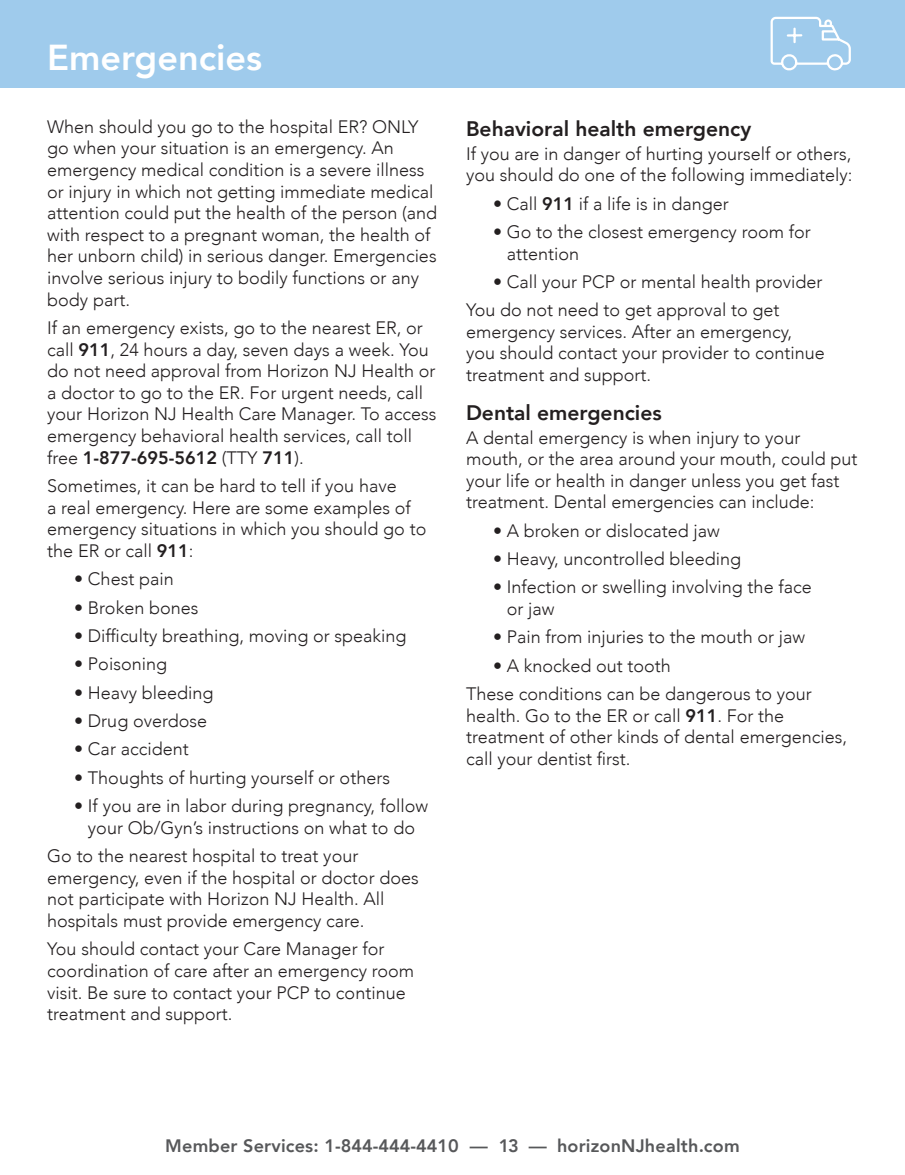
<style>
.page{position:relative;width:905px;height:1175px;background:#fff}
.page>*{position:absolute;margin:0;border:0;box-sizing:border-box;transform-origin:0 0}
.t1{font:800 36px "Avenir";color:#fff}
.t2{font:800 21px "Avenir";color:#231f20}
.t3{font:300 18px/21.6px "Avenir";color:#231f20}
.t4{font:800 18px "Avenir";letter-spacing:.01em;color:#57585a}
.s1{font-weight:800}
</style>
<div class="page">
<div style="left:0;top:0;width:904px;height:88px;background:#9fcbec"></div>
<svg style="left:770px;top:17px;width:80px;height:53px"></svg>
<h1 class="t1" style="left:47px;top:29px;width:216px">Emergencies</h1>
<p class="t3" style="left:47px;top:116px;width:391px">When should you go to the hospital ER? ONLY go when your situation is an emergency. An emergency medical condition is a severe illness or injury in which not getting immediate medical attention could put the health of the person (and with respect to a pregnant woman, the health of her unborn child) in serious danger. Emergencies involve serious injury to bodily functions or any body part.</p>
<p class="t3" style="left:47px;top:317px;width:390px">If an emergency exists, go to the nearest ER, or call <span class="s1">911</span>, 24 hours a day, seven days a week. You do not need approval from Horizon NJ Health or a doctor to go to the ER. For urgent needs, call your Horizon NJ Health Care Manager. To access emergency behavioral health services, call toll free <span class="s1">1-877-695-5612</span> (TTY <span class="s1">711</span>).</p>
<p class="t3" style="left:47px;top:475px;width:380px">Sometimes, it can be hard to tell if you have<br>a real emergency. Here are some examples of emergency situations in which you should go to the ER or call <span class="s1">911</span>:</p>
<p class="t3" style="left:74px;top:568px;width:101px">• Chest pain</p>
<p class="t3" style="left:74px;top:596px;width:126px">• Broken bones</p>
<p class="t3" style="left:74px;top:625px;width:334px">• Difficulty breathing, moving or speaking</p>
<p class="t3" style="left:74px;top:653px;width:94px">• Poisoning</p>
<p class="t3" style="left:74px;top:681px;width:141px">• Heavy bleeding</p>
<p class="t3" style="left:74px;top:710px;width:134px">• Drug overdose</p>
<p class="t3" style="left:74px;top:738px;width:116px">• Car accident</p>
<p class="t3" style="left:74px;top:766px;width:317px">• Thoughts of hurting yourself or others</p>
<p class="t3" style="left:74px;top:795px;width:355px;text-align:center">• If you are in labor during pregnancy, follow your Ob/Gyn’s instructions on what to do</p>
<p class="t3" style="left:47px;top:845px;width:373px">Go to the nearest hospital to treat your emergency, even if the hospital or doctor does not participate with Horizon NJ Health. All hospitals must provide emergency care.</p>
<p class="t3" style="left:47px;top:938px;width:368px">You should contact your Care Manager for coordination of care after an emergency room visit. Be sure to contact your PCP to continue treatment and support.</p>
<p class="t2" style="left:466px;top:112px;width:287px">Behavioral health emergency</p>
<p class="t3" style="left:466px;top:143px;width:388px">If you are in danger of hurting yourself or others, you should do one of the following immediately:</p>
<p class="t3" style="left:493px;top:192px;width:237px">• Call <span class="s1">911</span> if a life is in danger</p>
<p class="t3" style="left:506px;top:221px;width:305px;text-indent:-14px">• Go to the closest emergency room for attention</p>
<p class="t3" style="left:466px;top:267px;width:358px;line-height:28.3px;text-indent:27px">• Call your PCP or mental health provider<br>You do not need to get approval to get</p>
<p class="t3" style="left:466px;top:321px;width:360px">emergency services. After an emergency, you should contact your provider to continue treatment and support.</p>
<p class="t2" style="left:466px;top:396px;width:197px">Dental emergencies</p>
<p class="t3" style="left:466px;top:426px;width:393px">A dental emergency is when injury to your mouth, or the area around your mouth, could put your life or health in danger unless you get fast treatment. Dental emergencies can include:</p>
<p class="t3" style="left:493px;top:520px;width:228px">• A broken or dislocated jaw</p>
<p class="t3" style="left:493px;top:548px;width:250px">• Heavy, uncontrolled bleeding</p>
<p class="t3" style="left:506px;top:576px;width:306px;text-indent:-14px">• Infection or swelling involving the face or jaw</p>
<p class="t3" style="left:493px;top:626px;width:313px">• Pain from injuries to the mouth or jaw</p>
<p class="t3" style="left:466px;top:651px;width:347px;line-height:28.3px;text-indent:27px">• A knocked out tooth<br>These conditions can be dangerous to your</p>
<p class="t3" style="left:466px;top:704px;width:382px">health. Go to the ER or call <span class="s1">911</span>. For the treatment of other kinds of dental emergencies, call your dentist first.</p>
<p class="t4" style="left:165px;top:1132px;width:576px">Member Services: 1-844-444-4410 — 13 — horizonNJhealth.com</p>
</div>
